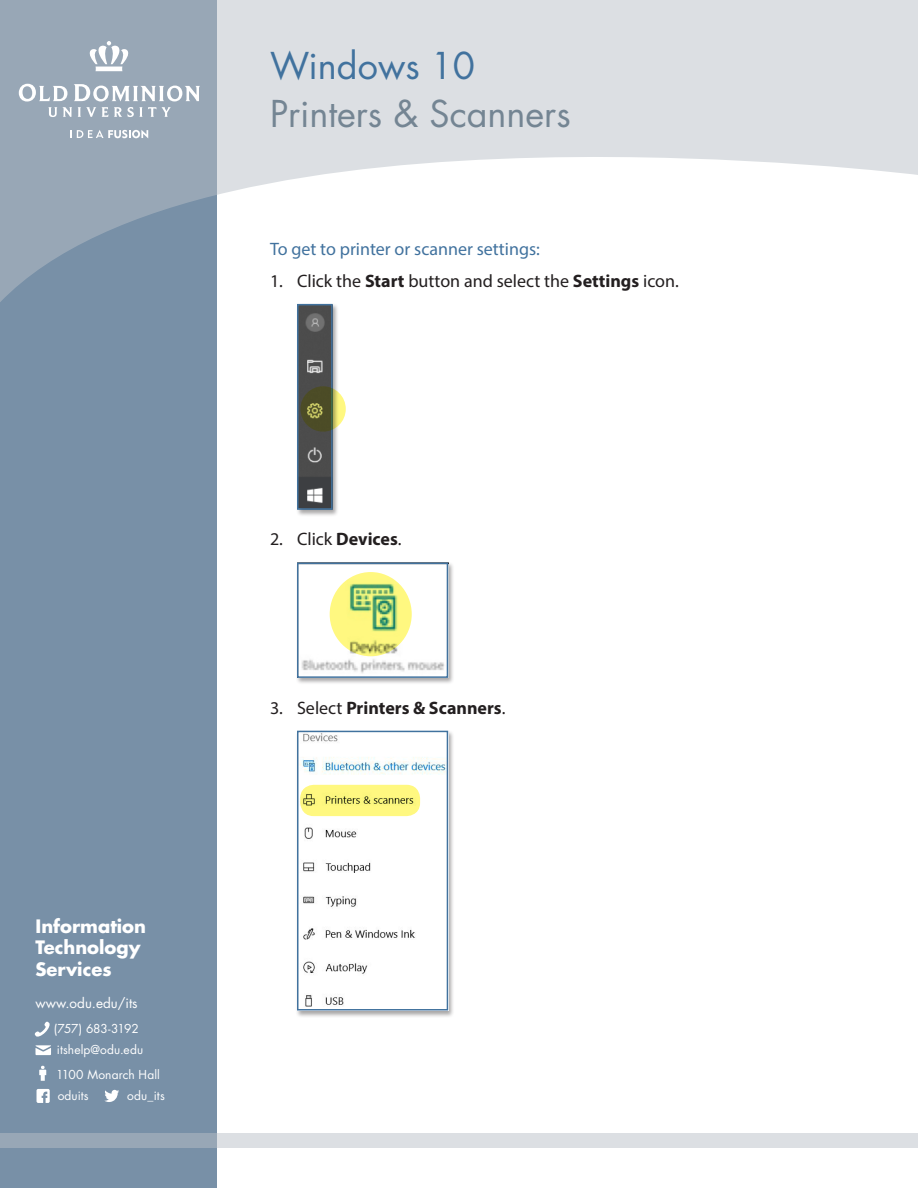
<style>
.page{position:relative;width:918px;height:1188px;background:#fff}
.page>*{position:absolute;margin:0;border:0;box-sizing:border-box;transform-origin:0 0}
.t1{font:36px "Futura Std";color:#748593}
.t2{font:36px "Futura Std";color:#41729e}
.t3{font:18px "Myriad Pro";color:#231f20}
.subhead{font:18px "Myriad Pro";color:#41729e}
.t4{font:700 18px "Futura Std";color:#fff}
.t5{font:700 18px "Myriad Pro";color:#231f20}
.t6{font:13.5px "Futura Std";color:#fff}
.t7{font:12px "Futura Std";letter-spacing:.005em;color:#fff}
.t8{font:12px "Futura Std";letter-spacing:-.015em;color:#fff}
.s1{font-weight:700}
.s2{font-weight:400}
</style>
<div class="page">
<div style="left:0;top:0;width:216px;height:1188px;background:#7890a7"></div>
<svg style="left:0;top:1133px;width:918px;height:15px;fill:#dcdfe3"></svg>
<svg style="left:34px;top:1021px;width:16px;height:16px"></svg>
<svg style="left:39px;top:1066px;width:7px;height:15px"></svg>
<svg style="left:104px;top:1090px;width:15px;height:12px"></svg>
<svg style="left:37px;top:1089px;width:13px;height:14px"></svg>
<svg style="left:35px;top:1045px;width:16px;height:10px"></svg>
<svg style="left:0;top:0;width:918px;height:302px"></svg>
<svg style="left:88px;top:41px;width:42px;height:30px"></svg>
<svg style="left:19px;top:84px;width:181px;height:33px"></svg>
<svg style="left:70px;top:130px;width:78px;height:8px"></svg>
<div style="left:296px;top:303px;width:43px;height:214px;background:#231f20;opacity:.4"></div>
<img style="left:300px;top:307px;width:30px;height:200px">
<div style="left:297px;top:304px;width:36px;height:206px;border:2px solid #41729e"></div>
<svg style="left:300px;top:386px;width:46px;height:46px;fill:#4c4c27"></svg>
<div style="left:296px;top:562px;width:159px;height:123px;background:#231f20;opacity:.4"></div>
<img style="left:300px;top:566px;width:145px;height:109px">
<div style="left:297px;top:563px;width:151px;height:115px;border:2px solid #41729e"></div>
<svg style="left:330px;top:572px;width:82px;height:84px;fill:#fdf77f"></svg>
<div style="left:295px;top:730px;width:160px;height:288px;background:#231f20;opacity:.4"></div>
<img style="left:300px;top:734px;width:145px;height:274px">
<div style="left:297px;top:731px;width:151px;height:280px;border:2px solid #41729e"></div>
<svg style="left:300px;top:785px;width:120px;height:31px;fill:#fff880"></svg>
<p class="t4" style="left:36px;top:914px;width:112px">Information</p>
<p class="t4" style="left:36px;top:936px;width:106px">Technology</p>
<p class="t4" style="left:36px;top:957px;width:78px">Services</p>
<p class="t6" style="left:36px;top:995px;width:104px">www.odu.edu/its</p>
<p class="t7" style="left:57px;top:1042px;width:88px">itshelp@odu.edu</p>
<p class="t8" style="left:54px;top:1020px;width:86px">(757) 683-3192</p>
<p class="t7" style="left:56px;top:1067px;width:105px">1100 Monarch Hall</p>
<p class="t7" style="left:58px;top:1088px;width:33px">oduits</p>
<p class="t7" style="left:127px;top:1088px;width:39px">odu_its</p>
<p class="t2" style="left:270px;top:43px;width:207px">Windows 10</p>
<p class="t1" style="left:270px;top:90px;width:302px">Printers &amp; Scanners</p>
<p class="subhead" style="left:270px;top:237px;width:271px">To get to printer or scanner settings:</p>
<p class="t3" style="left:270px;top:270px;width:410px">1. Click the <span class="s1">Start</span> button and select the <span class="s1">Settings</span> icon.</p>
<p class="t3" style="left:270px;top:528px;width:133px">2. Click <span class="s1">Devices</span>.</p>
<p class="t5" style="left:270px;top:696px;width:237px"><span class="s2">3. Select</span> Printers &amp; Scanners<span class="s2">.</span></p>
</div>
